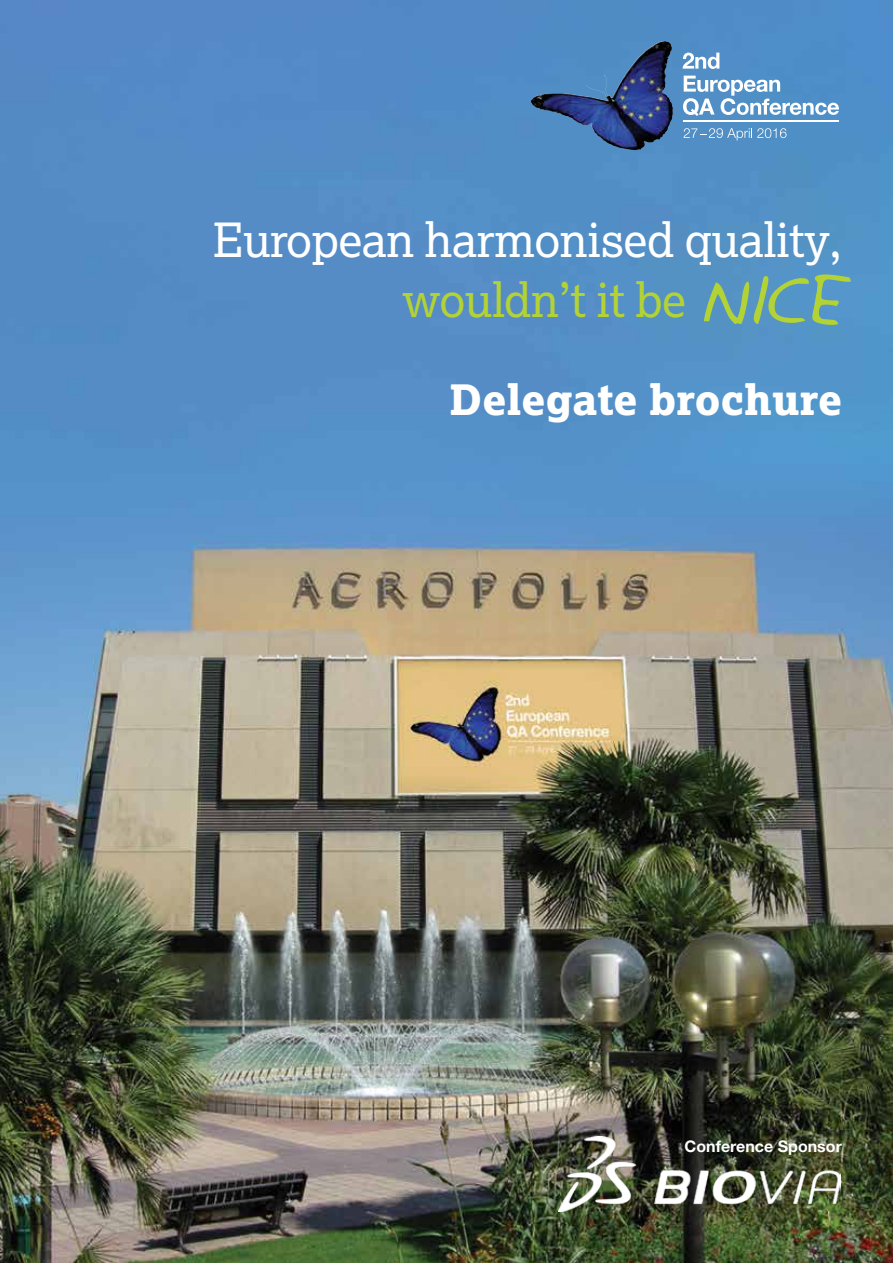
<style>
.page{position:relative;width:893px;height:1263px;background:#fff}
.page>*{position:absolute;margin:0;border:0;box-sizing:border-box;transform-origin:0 0}
.t1{font:47.25px/59.8px "Lexia";letter-spacing:-.01em;color:#fff}
.t2{font:800 42px "Lexia";letter-spacing:.01em;color:#fff}
.t3{font:700 16.05px "Helvetica Neue";color:#fff}
.s1{font-style:inherit}
.s2{color:#b3d235}
.s3{font-family:"Emilys Hand";font-style:italic;font-size:69.75px;color:#b3d235}
</style>
<div class="page">
<img style="left:0;top:0;width:893px;height:1263px">
<svg style="left:683px;top:53px;width:36px;height:16px"></svg>
<svg style="left:683px;top:76px;width:156px;height:40px"></svg>
<svg style="left:684px;top:128px;width:102px;height:12px"></svg>
<hr style="left:683px;top:121px;width:155px;height:1px;background:#fff">
<img style="left:648px;top:41px;width:16px;height:8px">
<img style="left:558px;top:1136px;width:282px;height:76px">
<p class="t1" style="left:403px;top:209px;width:463px;text-indent:-190px"><span class="s1">E</span>uropean harmonised quality, <span class="s2">wouldn’t it be</span> <span class="s3">NICE</span></p>
<p class="t2" style="left:449px;top:373px;width:394px">Delegate brochure</p>
<p class="t3" style="left:685px;top:1136px;width:159px">Conference Sponsor</p>
</div>
